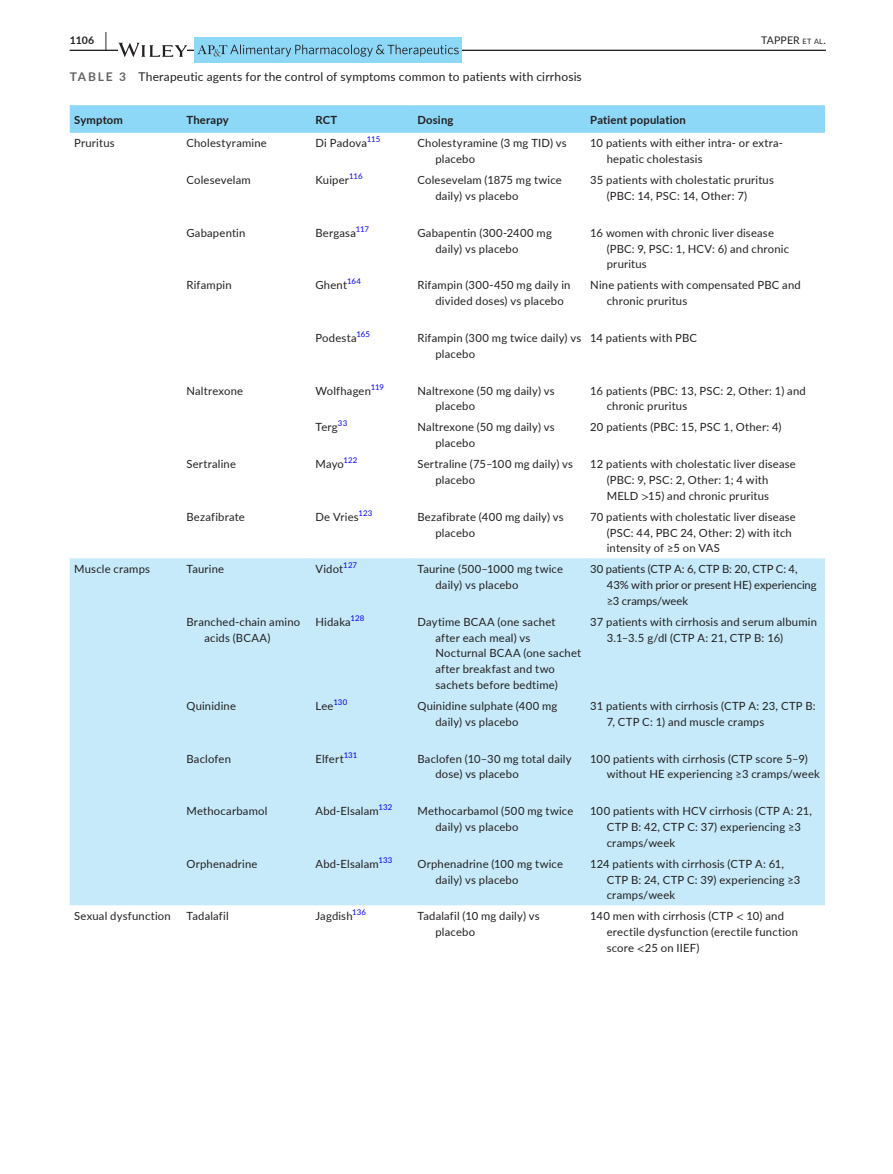
<style>
.page{position:relative;width:893px;height:1174px;background:#fff}
.page>*{position:absolute;margin:0;border:0;box-sizing:border-box;transform-origin:0 0}
.t1{font:12px "Lato";letter-spacing:.015em;color:#231f20}
.t2{font:11.25px/15.8px "Lato";letter-spacing:.015em;color:#231f20}
.t3{font:11.25px/15.8px "Lato";letter-spacing:-.005em;color:#231f20}
.t4{font:700 11.25px "Lato";letter-spacing:.015em;color:#231f20}
.t5{font:10.5px "Lato";letter-spacing:.01em;color:#231f20}
.t6{font:700 10.5px "Lato";color:#231f20}
.t7{font:7.8px "Lato";color:#00f}
.s1{font-size:19.5px}
.s2{font-size:7.35px}
.s3{font-style:inherit}
.s4{font-weight:700;color:#636366}
.s5{font-family:"STIX"}
</style>
<div class="page">
<hr style="left:70px;top:50px;width:756px;height:1px;background:#231f20">
<svg style="left:118px;top:43px;width:69px;height:14px"></svg>
<div style="left:195px;top:38px;width:267px;height:25px;background:#8dd7f7"></div>
<svg style="left:197px;top:44px;width:262px;height:13px"></svg>
<svg style="left:70px;top:105px;width:755px;height:28px;background:#8ed7f7"></svg>
<div style="left:70px;top:558px;width:755px;height:347px;background:#c6eafa"></div>
<p class="t6" style="left:70px;top:33px;width:39px">1106 <span class="s1">|</span></p>
<p class="t5" style="left:761px;top:33px;width:66px">TAPPER <span class="s2">et al</span><span class="s3">.</span></p>
<p class="t1" style="left:70px;top:68px;width:514px"><span class="s4">TABLE 3</span> Therapeutic agents for the control of symptoms common to patients with cirrhosis</p>
<p class="t4" style="left:74px;top:111px;width:50px">Symptom</p>
<p class="t4" style="left:186px;top:111px;width:44px">Therapy</p>
<p class="t4" style="left:315px;top:111px;width:23px">RCT</p>
<p class="t4" style="left:417px;top:111px;width:38px">Dosing</p>
<p class="t4" style="left:590px;top:111px;width:97px">Patient population</p>
<p class="t2" style="left:74px;top:135px;width:42px">Pruritus</p>
<p class="t2" style="left:186px;top:135px;width:82px">Cholestyramine</p>
<p class="t2" style="left:315px;top:135px;width:53px">Di Padova</p>
<p class="t7" style="left:367px;top:134px;width:15px">115</p>
<p class="t2" style="left:435px;top:135px;width:133px;text-indent:-18px">Cholestyramine (3 mg TID) vs placebo</p>
<p class="t2" style="left:607px;top:135px;width:178px;text-indent:-16px">10 patients with either intra- or extra&shy;hepatic cholestasis</p>
<p class="t2" style="left:186px;top:172px;width:66px">Colesevelam</p>
<p class="t2" style="left:315px;top:172px;width:35px">Kuiper</p>
<p class="t7" style="left:349px;top:171px;width:15px">116</p>
<p class="t2" style="left:435px;top:172px;width:128px;text-indent:-18px">Colesevelam (1875 mg twice daily) vs placebo</p>
<p class="t2" style="left:607px;top:172px;width:169px;text-indent:-17px">35 patients with cholestatic pruritus (PBC: 14, PSC: 14, Other: 7)</p>
<p class="t2" style="left:186px;top:224px;width:61px">Gabapentin</p>
<p class="t2" style="left:315px;top:224px;width:42px">Bergasa</p>
<p class="t7" style="left:356px;top:223px;width:15px">117</p>
<p class="t2" style="left:435px;top:224px;width:118px;text-indent:-18px">Gabapentin (300-2400 mg daily) vs placebo</p>
<p class="t2" style="left:607px;top:224px;width:184px;text-indent:-17px">16 women with chronic liver disease (PBC: 9, PSC: 1, HCV: 6) and chronic pruritus</p>
<p class="t2" style="left:186px;top:277px;width:47px">Rifampin</p>
<p class="t2" style="left:315px;top:277px;width:33px">Ghent</p>
<p class="t7" style="left:347px;top:276px;width:16px">164</p>
<p class="t2" style="left:435px;top:277px;width:137px;text-indent:-18px">Rifampin (300-450 mg daily in divided doses) vs placebo</p>
<p class="t2" style="left:607px;top:277px;width:196px;text-indent:-17px">Nine patients with compensated PBC and chronic pruritus</p>
<p class="t2" style="left:315px;top:329px;width:43px">Podesta</p>
<p class="t7" style="left:356px;top:328px;width:15px">165</p>
<p class="t2" style="left:435px;top:329px;width:147px;text-indent:-18px">Rifampin (300 mg twice daily) vs placebo</p>
<p class="t2" style="left:590px;top:329px;width:108px">14 patients with PBC</p>
<p class="t2" style="left:186px;top:382px;width:58px">Naltrexone</p>
<p class="t2" style="left:315px;top:382px;width:57px">Wolfhagen</p>
<p class="t7" style="left:371px;top:381px;width:15px">119</p>
<p class="t2" style="left:435px;top:382px;width:121px;text-indent:-18px">Naltrexone (50 mg daily) vs placebo</p>
<p class="t2" style="left:607px;top:382px;width:201px;text-indent:-17px">16 patients (PBC: 13, PSC: 2, Other: 1) and chronic pruritus</p>
<p class="t2" style="left:315px;top:419px;width:24px">Terg</p>
<p class="t7" style="left:338px;top:418px;width:11px">33</p>
<p class="t2" style="left:435px;top:419px;width:121px;text-indent:-18px">Naltrexone (50 mg daily) vs placebo</p>
<p class="t2" style="left:590px;top:419px;width:193px">20 patients (PBC: 15, PSC 1, Other: 4)</p>
<p class="t2" style="left:186px;top:456px;width:51px">Sertraline</p>
<p class="t2" style="left:315px;top:456px;width:30px">Mayo</p>
<p class="t7" style="left:343px;top:455px;width:16px">122</p>
<p class="t2" style="left:435px;top:456px;width:139px;text-indent:-18px">Sertraline (75–100 mg daily) vs placebo</p>
<p class="t2" style="left:607px;top:456px;width:191px;text-indent:-17px">12 patients with cholestatic liver disease (PBC: 9, PSC: 2, Other: 1; 4 with<br>MELD <span class="s5">&gt;</span>15) and chronic pruritus</p>
<p class="t2" style="left:186px;top:508px;width:60px">Bezafibrate</p>
<p class="t2" style="left:315px;top:508px;width:45px">De Vries</p>
<p class="t7" style="left:359px;top:507px;width:15px">123</p>
<p class="t2" style="left:435px;top:508px;width:130px;text-indent:-18px">Bezafibrate (400 mg daily) vs placebo</p>
<p class="t2" style="left:607px;top:508px;width:190px;text-indent:-17px">70 patients with cholestatic liver disease (PSC: 44, PBC 24, Other: 2) with itch intensity of ≥5 on VAS</p>
<p class="t2" style="left:74px;top:561px;width:77px">Muscle cramps</p>
<p class="t2" style="left:186px;top:561px;width:39px">Taurine</p>
<p class="t2" style="left:315px;top:561px;width:29px">Vidot</p>
<p class="t7" style="left:343px;top:560px;width:15px">127</p>
<p class="t2" style="left:435px;top:561px;width:129px;text-indent:-18px">Taurine (500–1000 mg twice daily) vs placebo</p>
<p class="t3" style="left:607px;top:561px;width:211px;text-indent:-17px">30 patients (CTP A: 6, CTP B: 20, CTP C: 4,<br>43% with prior or present HE) experiencing ≥3 cramps/week</p>
<p class="t2" style="left:204px;top:613px;width:97px;text-indent:-18px">Branched-chain amino acids (BCAA)</p>
<p class="t2" style="left:315px;top:613px;width:37px">Hidaka</p>
<p class="t7" style="left:351px;top:612px;width:15px">128</p>
<p class="t2" style="left:435px;top:613px;width:147px;text-indent:-18px">Daytime BCAA (one sachet after each meal) vs<br>Nocturnal BCAA (one sachet after breakfast and two sachets before bedtime)</p>
<p class="t2" style="left:607px;top:613px;width:212px;text-indent:-17px">37 patients with cirrhosis and serum albumin<br>3.1–3.5 g/dl (CTP A: 21, CTP B: 16)</p>
<p class="t2" style="left:186px;top:697px;width:51px">Quinidine</p>
<p class="t2" style="left:315px;top:697px;width:20px">Lee</p>
<p class="t7" style="left:333px;top:696px;width:15px">130</p>
<p class="t2" style="left:435px;top:697px;width:123px;text-indent:-18px">Quinidine sulphate (400 mg daily) vs placebo</p>
<p class="t2" style="left:607px;top:697px;width:210px;text-indent:-17px">31 patients with cirrhosis (CTP A: 23, CTP B:<br>7, CTP C: 1) and muscle cramps</p>
<p class="t2" style="left:186px;top:750px;width:46px">Baclofen</p>
<p class="t2" style="left:315px;top:750px;width:30px">Elfert</p>
<p class="t7" style="left:344px;top:749px;width:15px">131</p>
<p class="t2" style="left:435px;top:750px;width:138px;text-indent:-18px">Baclofen (10–30 mg total daily dose) vs placebo</p>
<p class="t2" style="left:607px;top:750px;width:215px;text-indent:-17px">100 patients with cirrhosis (CTP score 5–9) without HE experiencing ≥3 cramps/week</p>
<p class="t2" style="left:186px;top:802px;width:82px">Methocarbamol</p>
<p class="t2" style="left:315px;top:802px;width:65px">Abd-Elsalam</p>
<p class="t7" style="left:378px;top:801px;width:15px">132</p>
<p class="t2" style="left:435px;top:802px;width:139px;text-indent:-18px">Methocarbamol (500 mg twice daily) vs placebo</p>
<p class="t2" style="left:607px;top:802px;width:207px;text-indent:-17px">100 patients with HCV cirrhosis (CTP A: 21,<br>CTP B: 42, CTP C: 37) experiencing ≥3 cramps/week</p>
<p class="t2" style="left:186px;top:855px;width:73px">Orphenadrine</p>
<p class="t2" style="left:315px;top:855px;width:65px">Abd-Elsalam</p>
<p class="t7" style="left:378px;top:854px;width:15px">133</p>
<p class="t2" style="left:435px;top:855px;width:129px;text-indent:-18px">Orphenadrine (100 mg twice daily) vs placebo</p>
<p class="t2" style="left:607px;top:855px;width:195px;text-indent:-17px">124 patients with cirrhosis (CTP A: 61,<br>CTP B: 24, CTP C: 39) experiencing ≥3 cramps/week</p>
<p class="t2" style="left:74px;top:908px;width:98px">Sexual dysfunction</p>
<p class="t2" style="left:186px;top:908px;width:44px">Tadalafil</p>
<p class="t2" style="left:315px;top:908px;width:39px">Jagdish</p>
<p class="t7" style="left:352px;top:907px;width:15px">136</p>
<p class="t2" style="left:435px;top:908px;width:106px;text-indent:-18px">Tadalafil (10 mg daily) vs placebo</p>
<p class="t2" style="left:607px;top:908px;width:193px;text-indent:-17px">140 men with cirrhosis (CTP <span class="s5">&lt;</span> 10) and erectile dysfunction (erectile function score <span class="s5">&lt;</span>25 on IIEF)</p>
</div>
